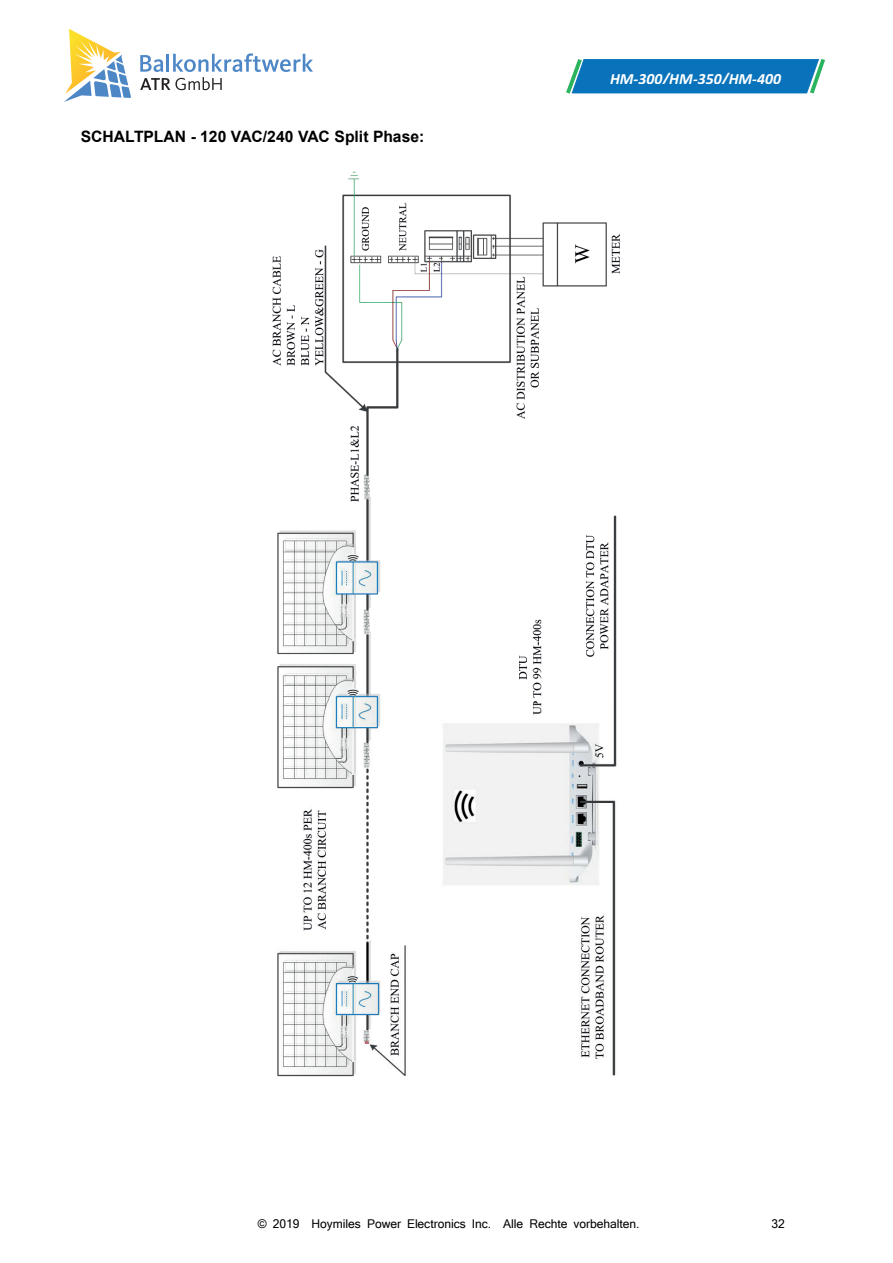
<style>
.page{position:relative;width:893px;height:1263px;background:#fff}
.page>*{position:absolute;margin:0;border:0;box-sizing:border-box;transform-origin:0 0}
.t1{font:700 15.6px "Arial";color:#000001}
.t2{font:italic 700 15.6px "Calibri";color:#fff}
.t3{font:12.15px "Microsoft Sans Serif";letter-spacing:-.005em;color:#000001}
</style>
<div class="page">
<svg style="left:566px;top:59px;width:259px;height:35px;background:#1c7fbd"></svg>
<img style="left:272px;top:171px;width:348px;height:906px">
<svg style="left:64px;top:29px;width:67px;height:73px"></svg>
<svg style="left:140px;top:53px;width:173px;height:37px"></svg>
<p class="t1" style="left:81px;top:126px;width:345px">SCHALTPLAN - 120 VAC/240 VAC Split Phase:</p>
<p class="t2" style="left:610px;top:69px;width:173px">HM-300/HM-350/HM-400</p>
<p class="t3" style="left:258px;top:1216px;width:383px">© 2019 Hoymiles Power Electronics Inc. Alle Rechte vorbehalten.</p>
<p class="t3" style="left:772px;top:1216px;width:15px">32</p>
</div>
